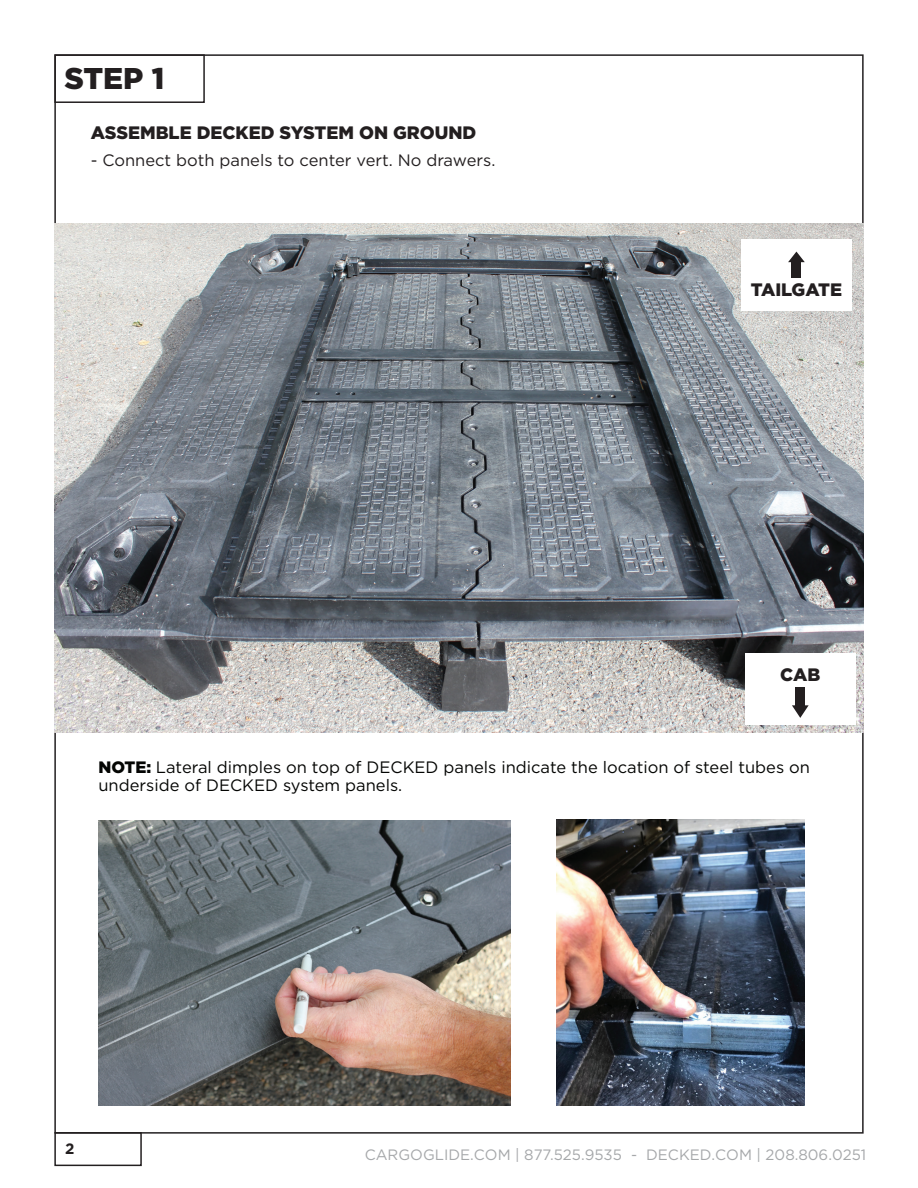
<style>
.page{position:relative;width:918px;height:1188px;background:#fff}
.page>*{position:absolute;margin:0;border:0;box-sizing:border-box;transform-origin:0 0}
.t1{font:900 30px "Gotham";color:#231f20}
.t2{font:900 18px "Gotham";color:#231f20}
.t3{font:16.5px/18px "Gotham";color:#040503}
.t4{font:16.5px "Gotham";color:#231f20}
.t5{font:15px "Gotham";color:#a6a8aa}
.t6{font:700 15px "Gotham";color:#231f20}
.s1{font-weight:900}
</style>
<div class="page">
<div style="left:54px;top:1132px;width:88px;height:34px;border:2px solid #231f20"></div>
<img style="left:54px;top:223px;width:810px;height:509px">
<div style="left:54px;top:54px;width:151px;height:49px;border:2px solid #231f20"></div>
<div style="left:741px;top:239px;width:111px;height:71px;background:#fff"></div>
<div style="left:792px;top:260px;width:9px;height:18px;background:#231f20"></div>
<svg style="left:788px;top:252px;width:17px;height:10px"></svg>
<img style="left:98px;top:820px;width:412px;height:285px">
<div style="left:745px;top:653px;width:110px;height:72px;background:#fff"></div>
<div style="left:796px;top:687px;width:9px;height:20px;background:#231f20"></div>
<svg style="left:792px;top:705px;width:17px;height:13px"></svg>
<img style="left:557px;top:819px;width:248px;height:286px">
<h1 class="t1" style="left:64px;top:58px;width:101px">STEP 1</h1>
<p class="t2" style="left:91px;top:120px;width:387px">ASSEMBLE DECKED SYSTEM ON GROUND</p>
<p class="t4" style="left:91px;top:149px;width:406px">- Connect both panels to center vert. No drawers.</p>
<p class="t2" style="left:751px;top:277px;width:93px">TAILGATE</p>
<p class="t2" style="left:780px;top:662px;width:42px">CAB</p>
<p class="t3" style="left:98px;top:758px;width:713px"><span class="s1">NOTE:</span> Lateral dimples on top of DECKED panels indicate the location of steel tubes on underside of DECKED system panels.</p>
<p class="t6" style="left:65px;top:1139px;width:11px">2</p>
<p class="t5" style="left:365px;top:1146px;width:503px">CARGOGLIDE.COM | 877.525.9535 - DECKED.COM | 208.806.0251</p>
</div>
